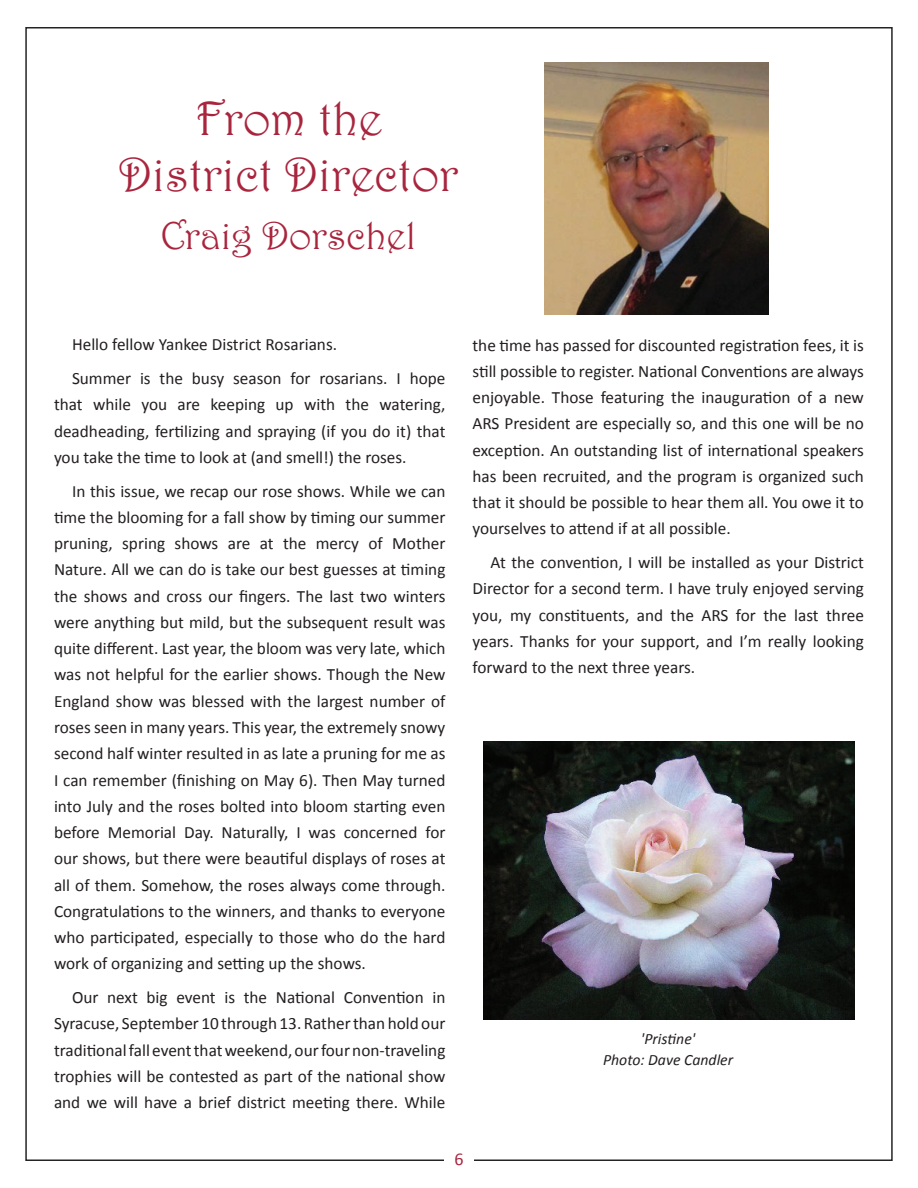
<style>
.page{position:relative;width:918px;height:1188px;background:#fff}
.page>*{position:absolute;margin:0;border:0;box-sizing:border-box;transform-origin:0 0}
.t1{font:48px/55.5px "Harrington";color:#a9253e;text-align:center}
.t2{font:39px "Harrington";color:#a9253e}
.t3{font:18px "Calibri";color:#a9253e}
.t4{font:17.25px/26.2px "Calibri";color:#231f20;text-align:justify}
.t5{font:italic 15.75px/21px "Calibri";color:#231f20;text-align:center}
</style>
<div class="page">
<img style="left:545px;top:63px;width:223px;height:252px">
<img style="left:484px;top:742px;width:371px;height:278px">
<h1 class="t1" style="left:119px;top:90px;width:341px">From the<br>District Director</h1>
<h2 class="t2" style="left:161px;top:213px;width:257px">Craig Dorschel</h2>
<p class="t4" style="left:72px;top:328px;width:375px;line-height:33.8px">Hello fellow Yankee District Rosarians.<br>Summer is the busy season for rosarians. I hope</p>
<p class="t4" style="left:54px;top:392px;width:393px">that while you are keeping up with the watering, deadheading, fertilizing and spraying (if you do it) that you take the time to look at (and smell!) the roses.</p>
<p class="t4" style="left:54px;top:478px;width:393px;text-indent:18px">In this issue, we recap our rose shows. While we can time the blooming for a fall show by timing our summer pruning, spring shows are at the mercy of Mother Nature. All we can do is take our best guesses at timing the shows and cross our fingers. The last two winters were anything but mild, but the subsequent result was quite different. Last year, the bloom was very late, which was not helpful for the earlier shows. Though the New England show was blessed with the largest number of roses seen in many years. This year, the extremely snowy second half winter resulted in as late a pruning for me as I can remember (finishing on May 6). Then May turned into July and the roses bolted into bloom starting even before Memorial Day. Naturally, I was concerned for our shows, but there were beautiful displays of roses at all of them. Somehow, the roses always come through.<br>Congratulations to the winners, and thanks to everyone who participated, especially to those who do the hard work of organizing and setting up the shows.</p>
<p class="t4" style="left:54px;top:984px;width:393px;text-indent:18px">Our next big event is the National Convention in Syracuse, September 10 through 13. Rather than hold our traditional fall event that weekend, our four non-traveling trophies will be contested as part of the national show and we will have a brief district meeting there. While</p>
<p class="t4" style="left:473px;top:332px;width:393px">the time has passed for discounted registration fees, it is still possible to register. National Conventions are always enjoyable. Those featuring the inauguration of a new ARS President are especially so, and this one will be no exception. An outstanding list of international speakers has been recruited, and the program is organized such that it should be possible to hear them all. You owe it to yourselves to attend if at all possible.</p>
<p class="t4" style="left:473px;top:549px;width:393px;text-indent:18px">At the convention, I will be installed as your District Director for a second term. I have truly enjoyed serving you, my constituents, and the ARS for the last three years. Thanks for your support, and I’m really looking forward to the next three years.</p>
<p class="t5" style="left:603px;top:1028px;width:132px">'Pristine'<br>Photo: Dave Candler</p>
<p class="t3" style="left:454px;top:1147px;width:11px">6</p>
</div>
